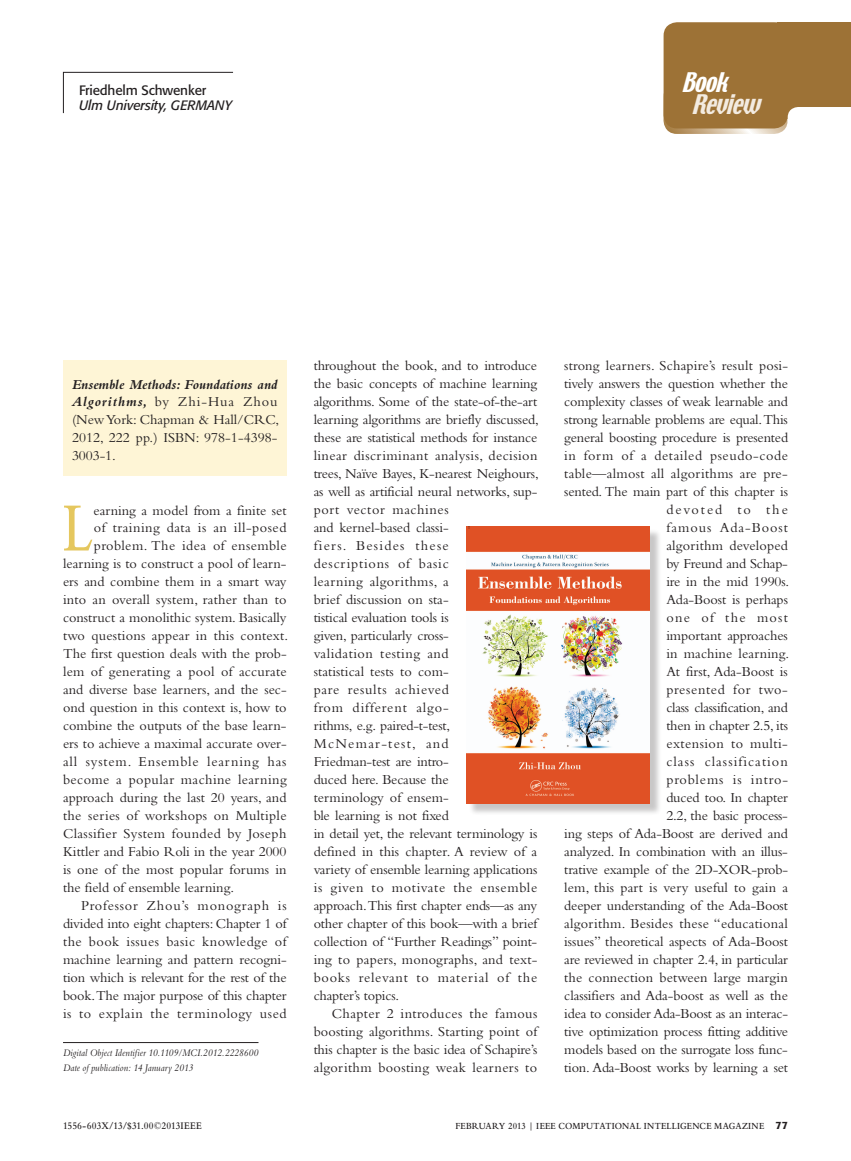
<style>
.page{position:relative;width:851px;height:1161px;background:#fff}
.page>*{position:absolute;margin:0;border:0;box-sizing:border-box;transform-origin:0 0}
.t1{font:600 72.15px "Bembo Std";color:#e5c75e;scale:.7 1}
.t2{font:italic 24px "Techno";letter-spacing:-.025em;color:#f3ebe1}
.t3{font:italic 24px "Techno";color:#fff}
.t4{font:14.25px/18px "Bembo Std";color:#231f20;text-align:justify}
.t5{font:14.25px "Bembo Std";letter-spacing:.025em;color:#231f20}
.t6{font:14.25px "Bembo Std";letter-spacing:.035em;color:#231f20}
.t7{font:14.25px "Bembo Std";letter-spacing:.03em;color:#231f20}
.t8{font:14.25px "Bembo Std";letter-spacing:.06em;color:#231f20}
.t9{font:14.25px "Bembo Std";letter-spacing:.04em;color:#231f20}
.t10{font:14.25px "Bembo Std";letter-spacing:.055em;color:#231f20}
.t11{font:italic 13.5px "Formata";letter-spacing:-.01em;color:#231f20}
.t12{font:13.5px "Formata";letter-spacing:-.01em;color:#231f20}
.t13{font:italic 10.5px/14.9px "Bembo Std";letter-spacing:.01em;color:#231f20;scale:.9 1}
.t14{font:600 10.5px "Bembo Std";letter-spacing:-.005em;color:#231f20;scale:.9 1}
.t15{font:600 9.75px "Bembo Std";letter-spacing:.025em;color:#231f20;scale:.9 1}
.t16{font:600 9.75px "Bembo Std";color:#231f20;scale:.9 1}
.s1{font-weight:700;font-style:italic}
.s2{font-family:"Formata";font-weight:500;font-size:10.5px}
</style>
<div class="page">
<svg style="left:63px;top:72px;width:170px;height:42px"></svg>
<div style="left:468px;top:529px;width:193px;height:287px;background:#231f20;opacity:.25"></div>
<img style="left:466px;top:527px;width:183px;height:276px">
<div style="left:63px;top:361px;width:223px;height:115px;background:#fef5d6"></div>
<hr style="left:63px;top:1042px;width:195px;height:1px;background:#231f20">
<div style="left:777px;top:22px;width:73px;height:97px;background:#9d7236"></div>
<div style="left:663px;top:22px;width:124px;height:106px;background:#9d7236;border-radius:14px"></div>
<svg style="left:663px;top:83px;width:187px;height:51px"></svg>
<p class="t12" style="left:79px;top:82px;width:129px">Friedhelm Schwenker</p>
<p class="t11" style="left:79px;top:97px;width:154px">Ulm University, GERMANY</p>
<h2 class="t3" style="left:681px;top:69px;width:47px">Book</h2>
<h2 class="t2" style="left:691px;top:92px;width:70px">Review</h2>
<p class="t4" style="left:72px;top:375px;width:208px"><span class="s1">Ensemble Methods: Foundations and Algorithms,</span> by Zhi-Hua Zhou (New York: Chapman &amp; Hall/CRC, 2012, 222 pp.) ISBN: 978-1-4398- 3003-1.</p>
<h1 class="t1" style="left:63px;top:488px;width:42px">L</h1>
<p class="t4" style="left:93px;top:501px;width:195px">earning a model from a finite set</p>
<p class="t6" style="left:94px;top:520px;width:194px">of training data is an ill-posed</p>
<p class="t7" style="left:94px;top:538px;width:194px">problem. The idea of ensemble</p>
<p class="t4" style="left:63px;top:555px;width:225px">learning is to construct a pool of learn-</p>
<p class="t4" style="left:63px;top:573px;width:225px">ers and combine them in a smart way</p>
<p class="t4" style="left:63px;top:591px;width:225px">into an overall system, rather than to</p>
<p class="t4" style="left:63px;top:609px;width:225px">construct a monolithic system. Basically</p>
<p class="t4" style="left:63px;top:627px;width:227px">two questions appear in this context.</p>
<p class="t4" style="left:63px;top:645px;width:225px">The first question deals with the prob-</p>
<p class="t4" style="left:63px;top:663px;width:225px">lem of generating a pool of accurate</p>
<p class="t4" style="left:63px;top:681px;width:225px">and diverse base learners, and the sec-</p>
<p class="t4" style="left:63px;top:699px;width:225px">ond question in this context is, how to</p>
<p class="t4" style="left:63px;top:717px;width:225px">combine the outputs of the base learn-</p>
<p class="t4" style="left:63px;top:735px;width:225px">ers to achieve a maximal accurate over-</p>
<p class="t8" style="left:63px;top:754px;width:225px">all system. Ensemble learning has</p>
<p class="t7" style="left:63px;top:772px;width:225px">become a popular machine learning</p>
<p class="t4" style="left:63px;top:789px;width:225px">approach during the last 20 years, and</p>
<p class="t5" style="left:63px;top:808px;width:225px">the series of workshops on Multiple</p>
<p class="t5" style="left:63px;top:826px;width:225px">Classifier System founded by Joseph</p>
<p class="t4" style="left:63px;top:843px;width:225px">Kittler and Fabio Roli in the year 2000</p>
<p class="t4" style="left:63px;top:861px;width:225px">is one of the most popular forums in</p>
<p class="t4" style="left:63px;top:879px;width:172px">the field of ensemble learning.</p>
<p class="t10" style="left:81px;top:898px;width:207px">Professor Zhou’s monograph is</p>
<p class="t4" style="left:63px;top:915px;width:225px">divided into eight chapters: Chapter 1 of</p>
<p class="t6" style="left:63px;top:934px;width:225px">the book issues basic knowledge of</p>
<p class="t4" style="left:63px;top:951px;width:225px">machine learning and pattern recogni-</p>
<p class="t4" style="left:63px;top:969px;width:225px">tion which is relevant for the rest of the</p>
<p class="t4" style="left:63px;top:987px;width:225px">book. The major purpose of this chapter</p>
<p class="t9" style="left:63px;top:1006px;width:225px">is to explain the terminology used</p>
<p class="t13" style="left:63px;top:1046px;width:218px">Digital Object Identifier 10.1109/MCI.2012.2228600<br>Date of publication: 14 January 2013</p>
<p class="t4" style="left:313px;top:357px;width:226px;text-align:left">throughout the book, and to introduce the basic concepts of machine learning algorithms. Some of the state-of-the-art learning algorithms are briefly discussed, these are statistical methods for instance linear discriminant analysis, decision trees, Naïve Bayes, K-nearest Neighours, as well as artificial neural networks, sup&shy;port vector machines<br>and kernel-based classi-<br>fiers. Besides these<br>descriptions of basic<br>learning algorithms, a<br>brief discussion on sta-<br>tistical evaluation tools is<br>given, particularly cross-<br>validation testing and<br>statistical tests to com-<br>pare results achieved<br>from different algo-<br>rithms, e.g. paired-t-test,<br>McNemar-test, and<br>Friedman-test are intro-<br>duced here. Because the<br>terminology of ensem-<br>ble learning is not fixed<br>in detail yet, the relevant terminology is defined in this chapter. A review of a variety of ensemble learning applications is given to motivate the ensemble approach. This first chapter ends—as any other chapter of this book—with a brief collection of “Further Readings” point&shy;ing to papers, monographs, and text&shy;books relevant to material of the chapter’s topics.</p>
<p class="t4" style="left:313px;top:1005px;width:225px;text-indent:18px">Chapter 2 introduces the famous boosting algorithms. Starting point of this chapter is the basic idea of Schapire’s algorithm boosting weak learners to</p>
<p class="t4" style="left:564px;top:357px;width:226px;text-align:right">strong learners. Schapire’s result posi&shy;tively answers the question whether the complexity classes of weak learnable and strong learnable problems are equal. This general boosting procedure is presented in form of a detailed pseudo-code table—almost all algorithms are pre&shy;sented. The main part of this chapter is devoted to the<br>famous Ada-Boost<br>algorithm developed<br>by Freund and Schap-<br>ire in the mid 1990s.<br>Ada-Boost is perhaps<br>one of the most<br>important approaches<br>in machine learning.<br>At first, Ada-Boost is<br>presented for two-<br>class classification, and<br>then in chapter 2.5, its<br>extension to multi-<br>class classification<br>problems is intro-<br>duced too. In chapter<br>2.2, the basic process-<br>ing steps of Ada-Boost are derived and analyzed. In combination with an illus&shy;trative example of the 2D-XOR-prob&shy;lem, this part is very useful to gain a deeper understanding of the Ada-Boost algorithm. Besides these “educational issues” theoretical aspects of Ada-Boost are reviewed in chapter 2.4, in particular the connection between large margin classifiers and Ada-boost as well as the idea to consider Ada-Boost as an interac&shy;tive optimization process fitting additive models based on the surrogate loss func&shy;tion. Ada-Boost works by learning a set</p>
<p class="t14" style="left:63px;top:1120px;width:155px">1556-603X/13/$31.00©2013IEEE</p>
<p class="t16" style="left:455px;top:1121px;width:97px">FEBRUARY 2013 | IEEE</p>
<p class="t15" style="left:558px;top:1121px;width:256px">COMPUTATIONAL INTELLIGENCE MAGAZINE <span class="s2">77</span></p>
</div>
